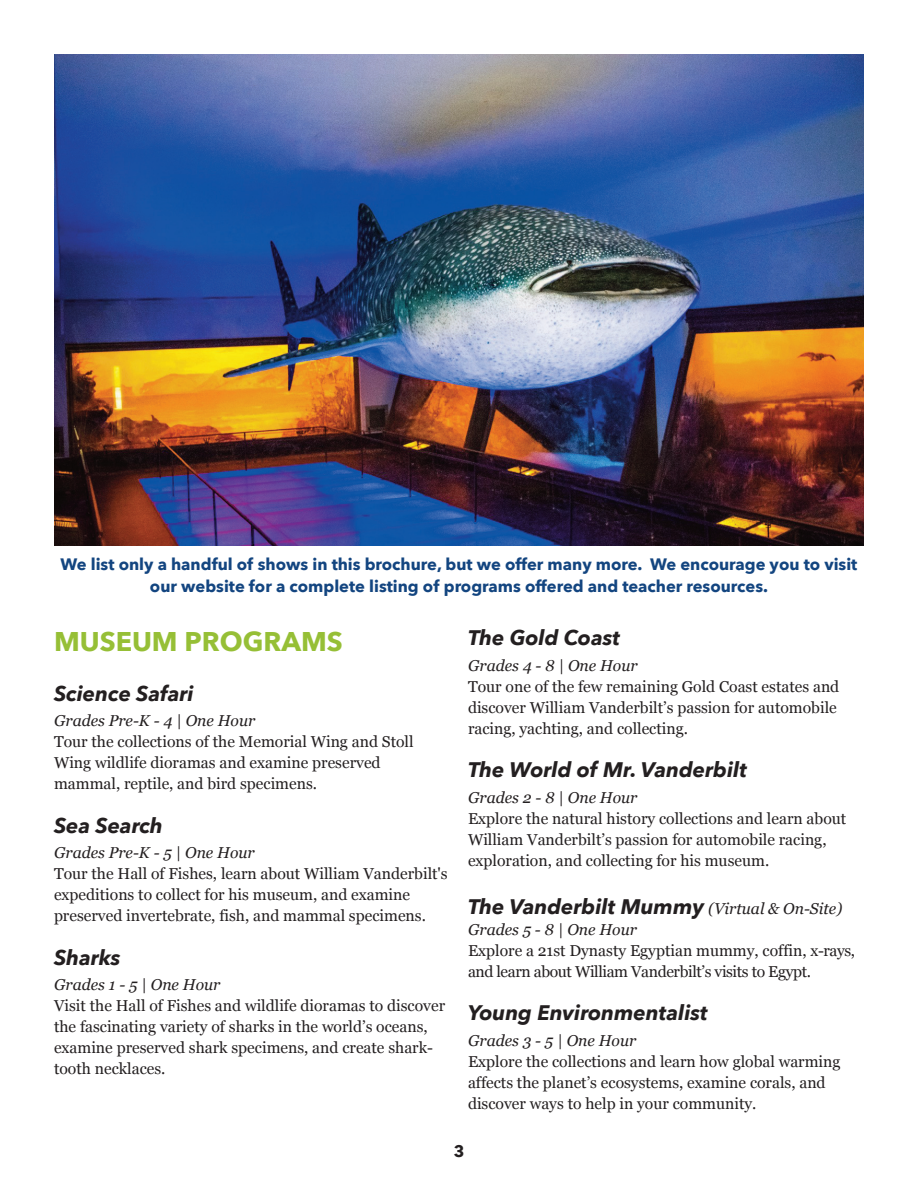
<style>
.page{position:relative;width:918px;height:1188px;background:#fff}
.page>*{position:absolute;margin:0;border:0;box-sizing:border-box;transform-origin:0 0}
.t1{font:700 27px "Avenir Next";color:#96bf36}
.t2{font:italic 700 21px "Avenir Next";color:#231f20}
.t3{font:700 16.5px/22.5px "Avenir Next";color:#134580;text-align:center}
.t4{font:700 16.5px "Avenir Next";color:#231f20}
.t5{font:15.75px/21px "Georgia";color:#231f20}
.t6{font:italic 15.75px "Georgia";color:#231f20}
.t7{font:15.75px/21px "Georgia";letter-spacing:-.025em;color:#231f20}
.s1{font-family:"Georgia";font-weight:400;font-size:15.75px}
</style>
<div class="page">
<img style="left:54px;top:54px;width:810px;height:491px">
<p class="t3" style="left:61px;top:553px;width:798px">We list only a handful of shows in this brochure, but we offer many more. We encourage you to visit our website for a complete listing of programs offered and teacher resources.</p>
<p class="t1" style="left:54px;top:624px;width:290px">MUSEUM PROGRAMS</p>
<p class="t2" style="left:54px;top:680px;width:141px">Science Safari</p>
<p class="t6" style="left:54px;top:712px;width:203px">Grades Pre-K - 4 | One Hour</p>
<p class="t5" style="left:54px;top:731px;width:361px">Tour the collections of the Memorial Wing and Stoll<br>Wing wildlife dioramas and examine preserved mammal, reptile, and bird specimens.</p>
<p class="t2" style="left:54px;top:812px;width:110px">Sea Search</p>
<p class="t6" style="left:54px;top:844px;width:202px">Grades Pre-K - 5 | One Hour</p>
<p class="t5" style="left:54px;top:863px;width:395px">Tour the Hall of Fishes, learn about William Vanderbilt's expeditions to collect for his museum, and examine preserved invertebrate, fish, and mammal specimens.</p>
<p class="t2" style="left:54px;top:944px;width:68px">Sharks</p>
<p class="t6" style="left:54px;top:976px;width:168px">Grades 1 - 5 | One Hour</p>
<p class="t5" style="left:54px;top:995px;width:393px">Visit the Hall of Fishes and wildlife dioramas to discover the fascinating variety of sharks in the world’s oceans, examine preserved shark specimens, and create shark&shy;tooth necklaces.</p>
<p class="t2" style="left:468px;top:624px;width:154px">The Gold Coast</p>
<p class="t6" style="left:468px;top:656px;width:171px">Grades 4 - 8 | One Hour</p>
<p class="t5" style="left:468px;top:676px;width:373px">Tour one of the few remaining Gold Coast estates and discover William Vanderbilt’s passion for automobile racing, yachting, and collecting.</p>
<p class="t2" style="left:468px;top:756px;width:281px">The World of Mr. Vanderbilt</p>
<p class="t6" style="left:468px;top:788px;width:171px">Grades 2 - 8 | One Hour</p>
<p class="t5" style="left:468px;top:808px;width:380px">Explore the natural history collections and learn about<br>William Vanderbilt’s passion for automobile racing, exploration, and collecting for his museum.</p>
<p class="t2" style="left:468px;top:893px;width:376px">The Vanderbilt Mummy <span class="s1">(Virtual &amp; On-Site)</span></p>
<p class="t6" style="left:468px;top:920px;width:171px">Grades 5 - 8 | One Hour</p>
<p class="t7" style="left:468px;top:940px;width:389px">Explore a 21st Dynasty Egyptian mummy, coffin, x-rays, and learn about William Vanderbilt’s visits to Egypt.</p>
<p class="t2" style="left:468px;top:999px;width:241px">Young Environmentalist</p>
<p class="t6" style="left:468px;top:1031px;width:170px">Grades 3 - 5 | One Hour</p>
<p class="t5" style="left:468px;top:1051px;width:374px">Explore the collections and learn how global warming affects the planet’s ecosystems, examine corals, and discover ways to help in your community.</p>
<p class="t4" style="left:454px;top:1140px;width:12px">3</p>
</div>
